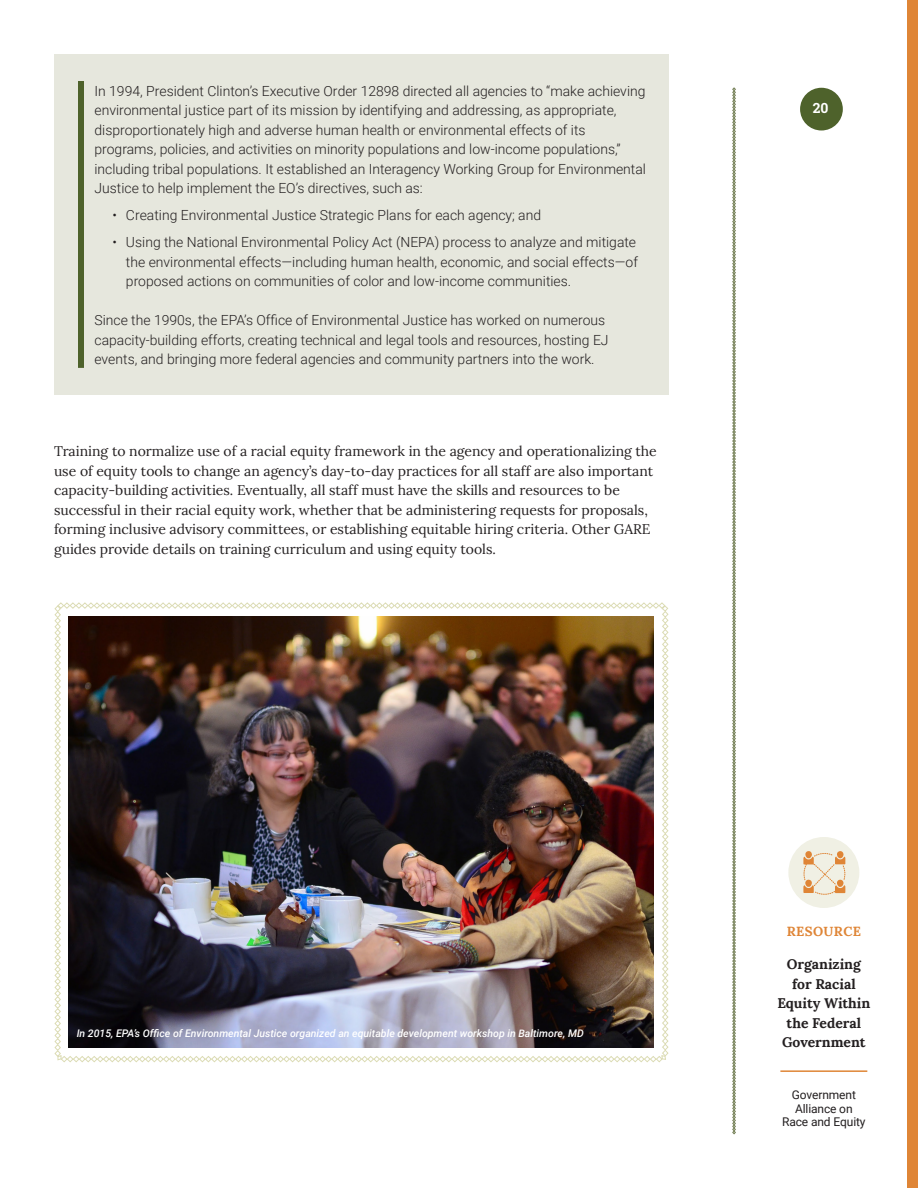
<style>
.page{position:relative;width:918px;height:1188px;background:#fff}
.page>*{position:absolute;margin:0;border:0;box-sizing:border-box;transform-origin:0 0}
.BOX_text{font:300 13.95px/19.5px "Roboto";color:#231f20}
.Body_text_-_Metro_Ra{font:13.95px/19.5px "Lora";color:#231f20}
.t1{font:700 13.95px/19.5px "Lora";color:#231f20;text-align:center}
.t2{font:700 13.95px "Roboto Slab";color:#fff}
.t3{font:700 13.2px "Lora";letter-spacing:.03em;color:#df8536}
.t4{font:12px/13.5px "Roboto";letter-spacing:-.01em;color:#231f20;text-align:center}
.t5{font:italic 500 10.5px "Roboto";color:#fff}
</style>
<div class="page">
<svg style="left:732px;top:88px;width:4px;height:1046px;background:#acb39a"></svg>
<div style="left:800px;top:88px;width:43px;height:42px;background:#4e622b;border-radius:50%"></div>
<hr style="left:780px;top:1070px;width:87px;height:2px;background:#df8536">
<div style="left:788px;top:837px;width:71px;height:71px;background:#f0f0e4;border-radius:50%"></div>
<svg style="left:803px;top:851px;width:42px;height:44px"></svg>
<div style="left:907px;top:0;width:11px;height:1188px;background:#df8536"></div>
<div style="left:54px;top:54px;width:614px;height:341px;background:#e6e7dd"></div>
<div style="left:78px;top:81px;width:6px;height:287px;background:#4e622b"></div>
<svg style="left:54px;top:602px;width:615px;height:460px"></svg>
<img style="left:68px;top:617px;width:585px;height:430px">
<p class="BOX_text" style="left:94px;top:80px;width:553px">In 1994, President Clinton’s Executive Order 12898 directed all agencies to “make achieving environmental justice part of its mission by identifying and addressing, as appropriate, disproportionately high and adverse human health or environmental effects of its programs, policies, and activities on minority populations and low-income populations,” including tribal populations. It established an Interagency Working Group for Environmental Justice to help implement the EO’s directives, such as:</p>
<p class="BOX_text" style="left:112px;top:205px;width:430px">• Creating Environmental Justice Strategic Plans for each agency; and</p>
<p class="BOX_text" style="left:126px;top:232px;width:514px;text-indent:-14px">• Using the National Environmental Policy Act (NEPA) process to analyze and mitigate the environmental effects—including human health, economic, and social effects—of proposed actions on communities of color and low-income communities.</p>
<p class="BOX_text" style="left:94px;top:310px;width:516px">Since the 1990s, the EPA’s Office of Environmental Justice has worked on numerous capacity-building efforts, creating technical and legal tools and resources, hosting EJ events, and bringing more federal agencies and community partners into the work.</p>
<p class="Body_text_-_Metro_Ra" style="left:54px;top:441px;width:604px">Training to normalize use of a racial equity framework in the agency and operationalizing the use of equity tools to change an agency’s day-to-day practices for all staff are also important capacity-building activities. Eventually, all staff must have the skills and resources to be successful in their racial equity work, whether that be administering requests for proposals, forming inclusive advisory committees, or establishing equitable hiring criteria. Other GARE guides provide details on training curriculum and using equity tools.</p>
<p class="t2" style="left:813px;top:98px;width:17px">20</p>
<p class="t5" style="left:77px;top:1026px;width:509px">In 2015, EPA’s Office of Environmental Justice organized an equitable development workshop in Baltimore, MD</p>
<p class="t3" style="left:787px;top:920px;width:76px">RESOURCE</p>
<p class="t1" style="left:777px;top:953px;width:95px">Organizing for Racial<br>Equity Within the Federal<br>Government</p>
<p class="t4" style="left:782px;top:1088px;width:85px">Government<br>Alliance on<br>Race and Equity</p>
</div>
